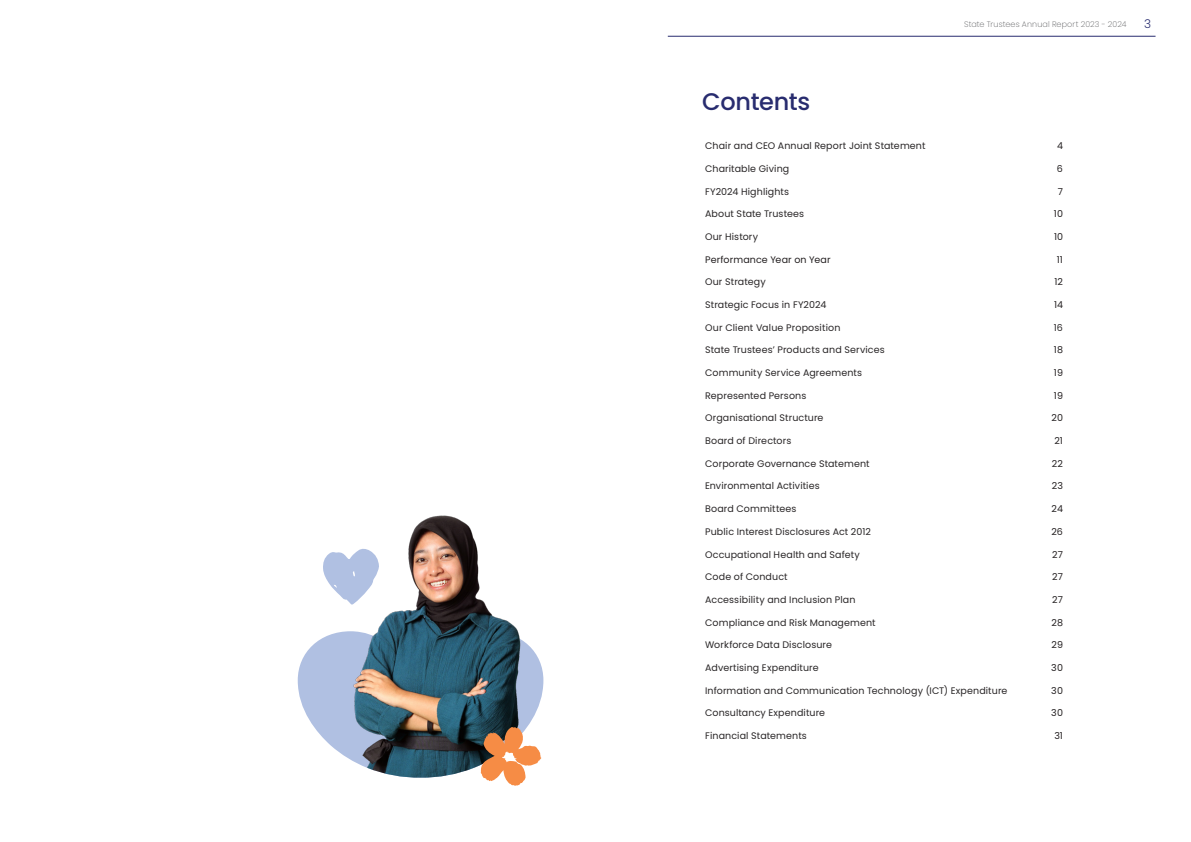
<style>
.page{position:relative;width:1191px;height:842px;background:#fff}
.page>*{position:absolute;margin:0;border:0;box-sizing:border-box;transform-origin:0 0}
.Headers{font:500 24px "Poppins";letter-spacing:-.015em;color:#282c6f}
.t1{font:300 12px "Poppins";color:#282c6f}
.Fin_Copy{font:9.5px "Poppins";letter-spacing:.01em;color:#282526}
.TableCopy{font:9.5px "Poppins";letter-spacing:.005em;color:#231f20}
.TableCopy-2{font:9.5px "Poppins";color:#282526}
.t2{font:200 8px "Poppins";letter-spacing:.015em;color:#57585a}
</style>
<div class="page">
<img style="left:378px;top:515px;width:140px;height:116px">
<svg style="left:323px;top:549px;width:56px;height:56px"></svg>
<svg style="left:298px;top:631px;width:245px;height:155px"></svg>
<hr style="left:668px;top:36px;width:487px;height:1px;background:#282c6f">
<p class="t2" style="left:964px;top:20px;width:164px">State Trustees Annual Report 2023 - 2024</p>
<p class="t1" style="left:1144px;top:17px;width:9px">3</p>
<p class="Headers" style="left:702px;top:88px;width:110px">Contents</p>
<p class="Fin_Copy" style="left:705px;top:140px;width:222px">Chair and CEO Annual Report Joint Statement</p>
<p class="TableCopy" style="left:1057px;top:140px;width:7px">4</p>
<p class="Fin_Copy" style="left:705px;top:163px;width:86px">Charitable Giving</p>
<p class="TableCopy" style="left:1057px;top:163px;width:8px">6</p>
<p class="Fin_Copy" style="left:705px;top:186px;width:85px">FY2024 Highlights</p>
<p class="TableCopy" style="left:1057px;top:186px;width:7px">7</p>
<p class="Fin_Copy" style="left:705px;top:208px;width:100px">About State Trustees</p>
<p class="TableCopy" style="left:1053px;top:208px;width:11px">10</p>
<p class="Fin_Copy" style="left:705px;top:231px;width:55px">Our History</p>
<p class="TableCopy" style="left:1054px;top:231px;width:10px">10</p>
<p class="TableCopy" style="left:705px;top:254px;width:127px">Performance Year on Year</p>
<p class="TableCopy" style="left:1057px;top:254px;width:8px">11</p>
<p class="Fin_Copy" style="left:705px;top:277px;width:62px">Our Strategy</p>
<p class="TableCopy" style="left:1054px;top:277px;width:10px">12</p>
<p class="Fin_Copy" style="left:705px;top:299px;width:123px">Strategic Focus in FY2024</p>
<p class="TableCopy" style="left:1054px;top:299px;width:10px">14</p>
<p class="Fin_Copy" style="left:705px;top:322px;width:137px">Our Client Value Proposition</p>
<p class="TableCopy-2" style="left:1053px;top:322px;width:11px">16</p>
<p class="Fin_Copy" style="left:705px;top:345px;width:181px">State Trustees’ Products and Services</p>
<p class="TableCopy" style="left:1053px;top:345px;width:11px">18</p>
<p class="Fin_Copy" style="left:705px;top:367px;width:158px">Community Service Agreements</p>
<p class="TableCopy" style="left:1054px;top:367px;width:11px">19</p>
<p class="Fin_Copy" style="left:705px;top:390px;width:103px">Represented Persons</p>
<p class="TableCopy" style="left:1054px;top:390px;width:11px">19</p>
<p class="Fin_Copy" style="left:705px;top:413px;width:120px">Organisational Structure</p>
<p class="TableCopy" style="left:1051px;top:413px;width:13px">20</p>
<p class="Fin_Copy" style="left:705px;top:435px;width:88px">Board of Directors</p>
<p class="TableCopy" style="left:1054px;top:435px;width:10px">21</p>
<p class="Fin_Copy" style="left:705px;top:458px;width:166px">Corporate Governance Statement</p>
<p class="TableCopy" style="left:1052px;top:458px;width:13px">22</p>
<p class="Fin_Copy" style="left:705px;top:481px;width:116px">Environmental Activities</p>
<p class="TableCopy" style="left:1052px;top:481px;width:13px">23</p>
<p class="Fin_Copy" style="left:705px;top:503px;width:93px">Board Committees</p>
<p class="TableCopy" style="left:1051px;top:503px;width:13px">24</p>
<p class="Fin_Copy" style="left:705px;top:526px;width:167px">Public Interest Disclosures Act 2012</p>
<p class="TableCopy" style="left:1051px;top:526px;width:13px">26</p>
<p class="Fin_Copy" style="left:705px;top:549px;width:156px">Occupational Health and Safety</p>
<p class="TableCopy" style="left:1052px;top:549px;width:12px">27</p>
<p class="Fin_Copy" style="left:705px;top:571px;width:84px">Code of Conduct</p>
<p class="TableCopy" style="left:1052px;top:571px;width:12px">27</p>
<p class="Fin_Copy" style="left:705px;top:594px;width:152px">Accessibility and Inclusion Plan</p>
<p class="TableCopy" style="left:1052px;top:594px;width:12px">27</p>
<p class="Fin_Copy" style="left:705px;top:617px;width:172px">Compliance and Risk Management</p>
<p class="TableCopy" style="left:1051px;top:617px;width:13px">28</p>
<p class="Fin_Copy" style="left:705px;top:639px;width:128px">Workforce Data Disclosure</p>
<p class="TableCopy" style="left:1051px;top:639px;width:13px">29</p>
<p class="Fin_Copy" style="left:705px;top:662px;width:115px">Advertising Expenditure</p>
<p class="TableCopy" style="left:1051px;top:662px;width:13px">30</p>
<p class="Fin_Copy" style="left:705px;top:685px;width:304px">Information and Communication Technology (ICT) Expenditure</p>
<p class="TableCopy" style="left:1051px;top:685px;width:13px">30</p>
<p class="Fin_Copy" style="left:705px;top:707px;width:122px">Consultancy Expenditure</p>
<p class="TableCopy" style="left:1051px;top:707px;width:13px">30</p>
<p class="Fin_Copy" style="left:705px;top:730px;width:103px">Financial Statements</p>
<p class="TableCopy" style="left:1054px;top:730px;width:10px">31</p>
</div>
